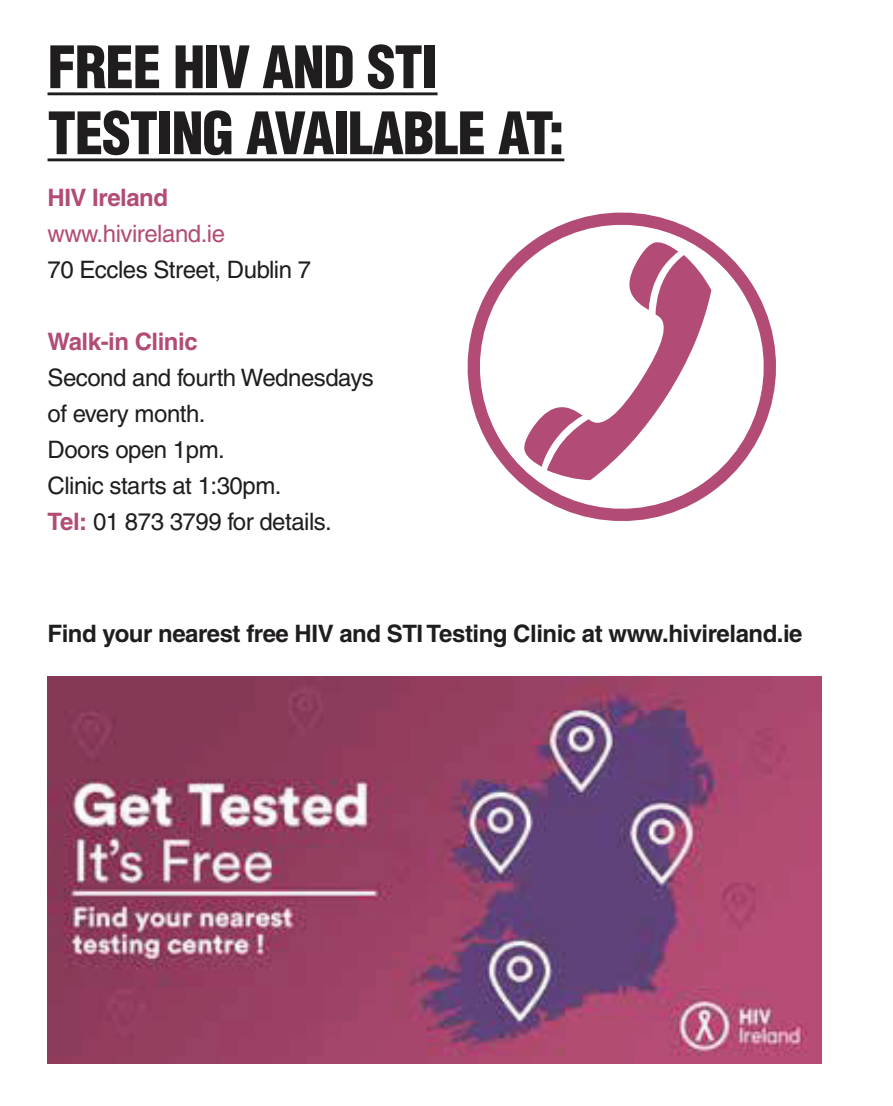
<style>
.page{position:relative;width:893px;height:1106px;background:#fff}
.page>*{position:absolute;margin:0;border:0;box-sizing:border-box;transform-origin:0 0}
.t1{font:900 condensed 57px/66px "Helvetica LT";letter-spacing:-.02em;color:#201d1e}
.t2{font:24px/36px "Helvetica LT";letter-spacing:-.02em;color:#201d1e}
.t3{font:700 24px "Helvetica LT";letter-spacing:-.02em;color:#201d1e}
.t4{font:700 24px "Helvetica LT";letter-spacing:-.02em;color:#b24c76}
.t5{font:24px "Helvetica LT";letter-spacing:-.02em;color:#b24c76}
.s1{font-weight:700;color:#b24c76}
</style>
<div class="page">
<hr style="left:48px;top:92px;width:390px;height:3px;background:#201d1e">
<hr style="left:48px;top:158px;width:516px;height:3px;background:#201d1e">
<svg style="left:467px;top:212px;width:309px;height:309px"></svg>
<svg style="left:524px;top:241px;width:187px;height:239px"></svg>
<img style="left:48px;top:676px;width:773px;height:387px">
<h1 class="t1" style="left:48px;top:34px;width:518px">FREE HIV AND STI<br>TESTING AVAILABLE AT:</h1>
<p class="t4" style="left:48px;top:182px;width:122px">HIV Ireland</p>
<p class="t5" style="left:48px;top:219px;width:179px">www.hivireland.ie</p>
<p class="t2" style="left:48px;top:251px;width:265px">70 Eccles Street, Dublin 7</p>
<p class="t4" style="left:48px;top:326px;width:152px">Walk-in Clinic</p>
<p class="t2" style="left:48px;top:359px;width:328px">Second and fourth Wednesdays of every month.<br>Doors open 1pm.<br>Clinic starts at 1:30pm.<br><span class="s1">Tel:</span> 01 873 3799 for details.</p>
<p class="t3" style="left:48px;top:619px;width:757px">Find your nearest free HIV and STI Testing Clinic at www.hivireland.ie</p>
</div>
